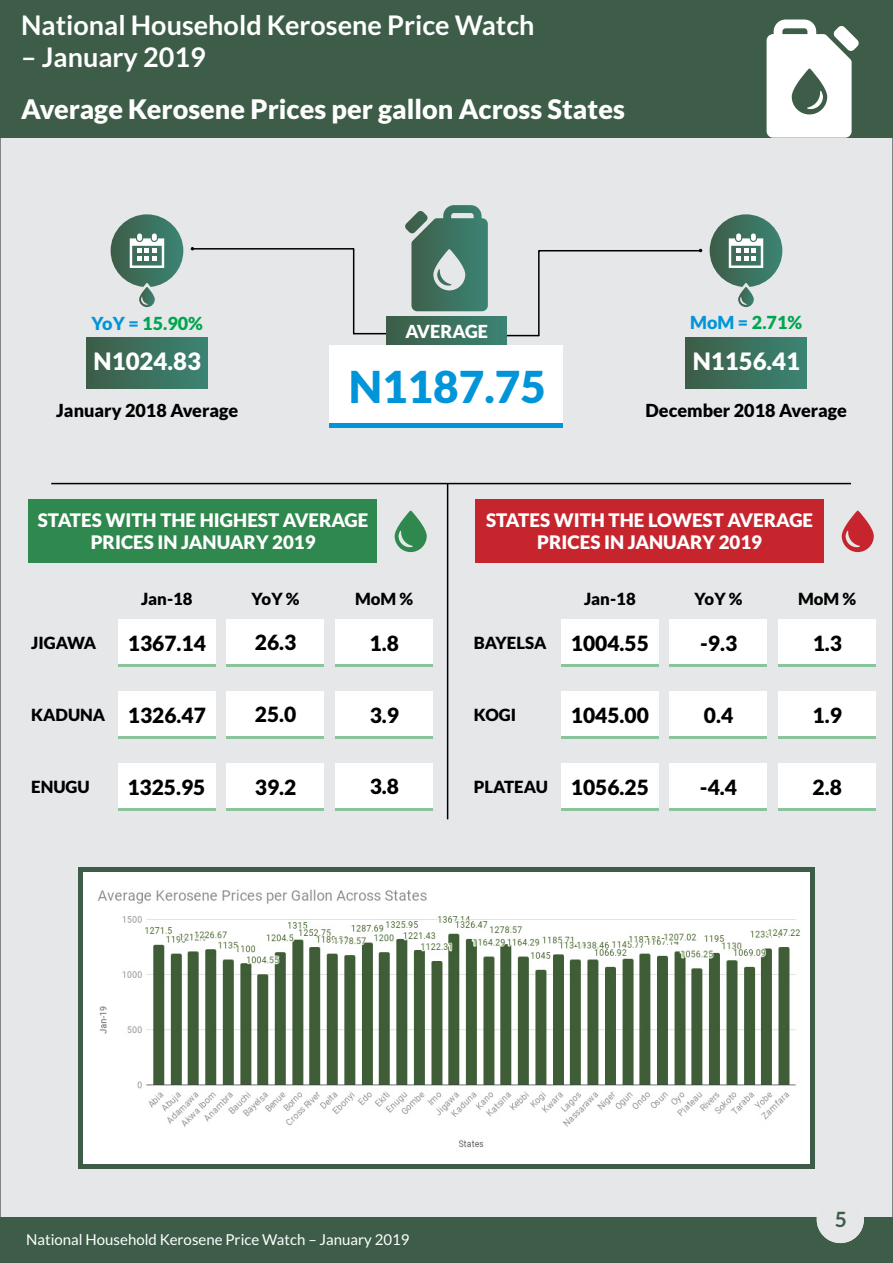
<style>
.page{position:relative;width:893px;height:1263px;background:#fff}
.page>*{position:absolute;margin:0;border:0;box-sizing:border-box;transform-origin:0 0}
.t1{font:900 44.1px "Lato";color:#0095d9}
.t2{font:700 27px "Lato";color:#fff}
.t3{font:900 27px "Lato";color:#fff}
.t4{font:900 24px "Lato";color:#fff}
.t5{font:900 21px "Lato";color:#000}
.t6{font:700 21px "Lato";color:#3d5d48}
.t7{font:900 18.75px/22.4px "Lato";color:#fff;text-align:center}
.t8{font:900 18px "Lato";color:#000}
.t9{font:900 18px "Lato";color:#00a54f}
.t10{font:900 18px "Lato";color:#fff}
.t11{font:900 16.8px "Lato";color:#000}
.t12{font:15px "Lato";color:#fff}
.s1{color:#0095d9}
</style>
<div class="page">
<div style="left:0;top:138px;width:893px;height:1080px;background:#e6e7e9"></div>
<div style="left:0;top:1218px;width:893px;height:45px;background:#3d5d48"></div>
<div style="left:817px;top:1196px;width:47px;height:47px;background:#e6e7e9;border-radius:50%"></div>
<div style="left:0;top:0;width:893px;height:138px;background:#3d5d48"></div>
<svg style="left:767px;top:20px;width:92px;height:118px"></svg>
<div style="left:537px;top:249px;width:165px;height:88px;background:#e6e7e9"></div>
<hr style="left:503px;top:335px;width:36px;height:1px;background:#000">
<hr style="left:354px;top:333px;width:40px;height:1px;background:#000">
<div style="left:191px;top:247px;width:164px;height:88px;background:#e6e7e9"></div>
<div style="left:386px;top:316px;width:121px;height:31px;background:linear-gradient(to right,#3d5d47,#3b8474)"></div>
<div style="left:329px;top:345px;width:234px;height:83px;background:#fff"></div>
<hr style="left:329px;top:424px;width:234px;height:4px;background:#0095d9">
<div style="left:86px;top:338px;width:122px;height:51px;background:linear-gradient(to right,#3d5d47,#3b8474)"></div>
<div style="left:685px;top:338px;width:122px;height:51px;background:linear-gradient(to right,#3d5d47,#3b8474)"></div>
<hr style="left:447px;top:484px;width:1px;height:335px;background:#000">
<hr style="left:51px;top:483px;width:800px;height:1px;background:#000">
<div style="left:29px;top:500px;width:348px;height:63px;background:#2f884d"></div>
<div style="left:475px;top:500px;width:349px;height:63px;background:#c6252e"></div>
<div style="left:118px;top:619px;width:97px;height:48px;background:#fff"></div>
<hr style="left:118px;top:664px;width:97px;height:3px;background:#8ac49a">
<div style="left:227px;top:619px;width:97px;height:48px;background:#fff"></div>
<hr style="left:227px;top:664px;width:97px;height:3px;background:#8ac49a">
<div style="left:335px;top:619px;width:98px;height:48px;background:#fff"></div>
<hr style="left:335px;top:664px;width:98px;height:3px;background:#8ac49a">
<div style="left:118px;top:691px;width:97px;height:48px;background:#fff"></div>
<hr style="left:118px;top:736px;width:97px;height:3px;background:#8ac49a">
<div style="left:227px;top:691px;width:97px;height:48px;background:#fff"></div>
<hr style="left:227px;top:736px;width:97px;height:3px;background:#8ac49a">
<div style="left:335px;top:691px;width:98px;height:48px;background:#fff"></div>
<hr style="left:335px;top:736px;width:98px;height:3px;background:#8ac49a">
<div style="left:118px;top:763px;width:97px;height:48px;background:#fff"></div>
<hr style="left:118px;top:808px;width:97px;height:3px;background:#8ac49a">
<div style="left:227px;top:763px;width:97px;height:48px;background:#fff"></div>
<hr style="left:227px;top:808px;width:97px;height:3px;background:#8ac49a">
<div style="left:335px;top:763px;width:98px;height:48px;background:#fff"></div>
<hr style="left:335px;top:808px;width:98px;height:3px;background:#8ac49a">
<div style="left:561px;top:619px;width:97px;height:48px;background:#fff"></div>
<hr style="left:561px;top:664px;width:97px;height:3px;background:#8ac49a">
<div style="left:670px;top:619px;width:97px;height:48px;background:#fff"></div>
<hr style="left:670px;top:664px;width:97px;height:3px;background:#8ac49a">
<div style="left:778px;top:619px;width:98px;height:48px;background:#fff"></div>
<hr style="left:778px;top:664px;width:98px;height:3px;background:#8ac49a">
<div style="left:561px;top:691px;width:97px;height:48px;background:#fff"></div>
<hr style="left:561px;top:736px;width:97px;height:3px;background:#8ac49a">
<div style="left:670px;top:691px;width:97px;height:48px;background:#fff"></div>
<hr style="left:670px;top:736px;width:97px;height:3px;background:#8ac49a">
<div style="left:778px;top:691px;width:98px;height:48px;background:#fff"></div>
<hr style="left:778px;top:736px;width:98px;height:3px;background:#8ac49a">
<div style="left:561px;top:763px;width:97px;height:48px;background:#fff"></div>
<hr style="left:561px;top:808px;width:97px;height:3px;background:#8ac49a">
<div style="left:670px;top:763px;width:97px;height:48px;background:#fff"></div>
<hr style="left:670px;top:808px;width:97px;height:3px;background:#8ac49a">
<div style="left:778px;top:763px;width:98px;height:48px;background:#fff"></div>
<hr style="left:778px;top:808px;width:98px;height:3px;background:#8ac49a">
<svg style="left:395px;top:511px;width:32px;height:41px"></svg>
<svg style="left:842px;top:511px;width:32px;height:41px"></svg>
<svg style="left:111px;top:214px;width:72px;height:93px;background:#8aa79d"></svg>
<svg style="left:710px;top:214px;width:72px;height:93px;background:#8aa79d"></svg>
<svg style="left:405px;top:205px;width:83px;height:106px;background:#678f82"></svg>
<svg style="left:78px;top:867px;width:737px;height:301px;background:#567260"></svg>
<img style="left:83px;top:873px;width:727px;height:290px">
<h2 class="t2" style="left:21px;top:13px;width:515px">National Household Kerosene Price Watch</h2>
<h2 class="t2" style="left:21px;top:45px;width:186px">– January 2019</h2>
<h2 class="t3" style="left:21px;top:98px;width:605px">Average Kerosene Prices per gallon Across States</h2>
<p class="t9" style="left:92px;top:315px;width:113px"><span class="s1">YoY =</span> 15.90%</p>
<p class="t4" style="left:94px;top:351px;width:109px">N1024.83</p>
<p class="t8" style="left:56px;top:403px;width:184px">January 2018 Average</p>
<p class="t10" style="left:405px;top:324px;width:84px">AVERAGE</p>
<h1 class="t1" style="left:349px;top:367px;width:199px">N1187.75</h1>
<p class="t9" style="left:690px;top:315px;width:113px"><span class="s1">MoM =</span> 2.71%</p>
<p class="t4" style="left:693px;top:351px;width:109px">N1156.41</p>
<p class="t8" style="left:645px;top:403px;width:203px">December 2018 Average</p>
<p class="t7" style="left:38px;top:510px;width:332px">STATES WITH THE HIGHEST AVERAGE<br>PRICES IN JANUARY 2019</p>
<p class="t7" style="left:486px;top:510px;width:329px">STATES WITH THE LOWEST AVERAGE<br>PRICES IN JANUARY 2019</p>
<p class="t11" style="left:31px;top:635px;width:67px">JIGAWA</p>
<p class="t11" style="left:141px;top:591px;width:53px">Jan-18</p>
<p class="t11" style="left:252px;top:591px;width:50px">YoY %</p>
<p class="t11" style="left:355px;top:591px;width:60px">MoM %</p>
<p class="t5" style="left:128px;top:634px;width:80px">1367.14</p>
<p class="t11" style="left:474px;top:635px;width:74px">BAYELSA</p>
<p class="t11" style="left:584px;top:591px;width:53px">Jan-18</p>
<p class="t11" style="left:695px;top:591px;width:50px">YoY %</p>
<p class="t11" style="left:798px;top:591px;width:60px">MoM %</p>
<p class="t5" style="left:255px;top:633px;width:43px">26.3</p>
<p class="t5" style="left:370px;top:634px;width:31px">1.8</p>
<p class="t5" style="left:571px;top:634px;width:80px">1004.55</p>
<p class="t5" style="left:700px;top:634px;width:39px">-9.3</p>
<p class="t5" style="left:813px;top:634px;width:31px">1.3</p>
<p class="t11" style="left:31px;top:707px;width:76px">KADUNA</p>
<p class="t5" style="left:128px;top:706px;width:80px">1326.47</p>
<p class="t5" style="left:255px;top:705px;width:43px">25.0</p>
<p class="t5" style="left:370px;top:706px;width:31px">3.9</p>
<p class="t11" style="left:474px;top:707px;width:44px">KOGI</p>
<p class="t5" style="left:571px;top:706px;width:80px">1045.00</p>
<p class="t5" style="left:704px;top:706px;width:31px">0.4</p>
<p class="t5" style="left:812px;top:706px;width:31px">1.9</p>
<p class="t11" style="left:31px;top:779px;width:60px">ENUGU</p>
<p class="t5" style="left:127px;top:778px;width:80px">1325.95</p>
<p class="t5" style="left:255px;top:777px;width:43px">39.2</p>
<p class="t5" style="left:370px;top:777px;width:31px">3.8</p>
<p class="t11" style="left:474px;top:779px;width:76px">PLATEAU</p>
<p class="t5" style="left:571px;top:778px;width:80px">1056.25</p>
<p class="t5" style="left:700px;top:778px;width:39px">-4.4</p>
<p class="t5" style="left:812px;top:777px;width:31px">2.8</p>
<p class="t6" style="left:835px;top:1210px;width:14px">15</p>
<p class="t12" style="left:26px;top:1233px;width:385px">National Household Kerosene Price Watch – January 2019</p>
</div>
